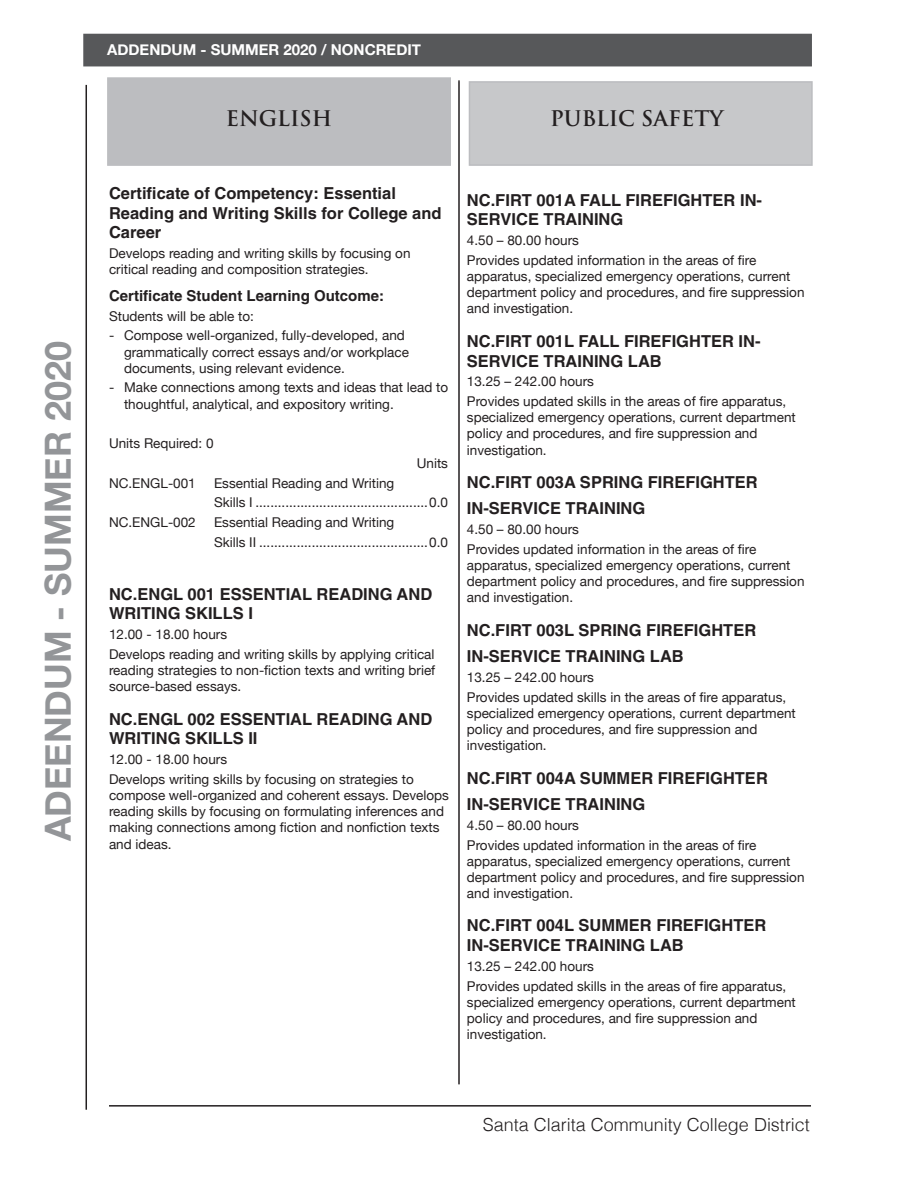
<style>
.page{position:relative;width:918px;height:1188px;background:#fff}
.page>*{position:absolute;margin:0;border:0;box-sizing:border-box;transform-origin:0 0}
.t1{font:700 36px "Helvetica Neue";color:#939598}
.t2{font:700 21px "Trajan Pro";color:#231f20}
.t3{font:300 18px "Helvetica";color:#231f20}
.t4{font:700 16.5px/19.8px "Helvetica";color:#231f20}
.t5{font:700 15px "Helvetica";color:#231f20}
.t6{font:700 15px "Helvetica Neue";color:#fff}
.t7{font:13.5px/16.2px "Helvetica Neue";color:#231f20}
</style>
<div class="page">
<hr style="left:86px;top:85px;width:1px;height:1025px;background:#231f20">
<div style="left:469px;top:81px;width:344px;height:85px;background:#c7c8ca"></div>
<hr style="left:109px;top:1105px;width:702px;height:2px;background:#231f20">
<hr style="left:459px;top:80px;width:1px;height:1004px;background:#231f20">
<div style="left:107px;top:77px;width:344px;height:89px;background:#bcbdc0;border:2px solid #bcbdc0"></div>
<div style="left:83px;top:34px;width:729px;height:32px;background:#57585a"></div>
<h1 class="t1" style="left:30px;top:841px;width:502px;rotate:-90deg">ADEENDUM - SUMMER 2020</h1>
<p class="t6" style="left:107px;top:38px;width:315px">ADDENDUM - SUMMER 2020 / NONCREDIT</p>
<h2 class="t2" style="left:226px;top:105px;width:108px">ENGLISH</h2>
<h2 class="t2" style="left:550px;top:105px;width:175px">PUBLIC SAFETY</h2>
<p class="t4" style="left:109px;top:183px;width:334px">Certificate of Competency: Essential<br>Reading and Writing Skills for College and<br>Career</p>
<p class="t7" style="left:109px;top:246px;width:303px">Develops reading and writing skills by focusing on critical reading and composition strategies.</p>
<p class="t5" style="left:109px;top:287px;width:277px">Certificate Student Learning Outcome:</p>
<p class="t7" style="left:109px;top:309px;width:147px">Students will be able to:</p>
<p class="t7" style="left:124px;top:328px;width:287px;text-indent:-15px">- Compose well-organized, fully-developed, and grammatically correct essays and/or workplace documents, using relevant evidence.</p>
<p class="t7" style="left:124px;top:380px;width:326px;text-indent:-15px">- Make connections among texts and ideas that lead to thoughtful, analytical, and expository writing.</p>
<p class="t7" style="left:109px;top:436px;width:106px">Units Required: 0</p>
<p class="t7" style="left:417px;top:456px;width:33px">Units</p>
<p class="t7" style="left:109px;top:475px;width:88px">NC.ENGL-001</p>
<p class="t7" style="left:214px;top:474px;width:235px;line-height:19.6px">Essential Reading and Writing<br>Skills I ..............................................0.0</p>
<p class="t7" style="left:109px;top:515px;width:88px">NC.ENGL-002</p>
<p class="t7" style="left:214px;top:513px;width:235px;line-height:19.6px">Essential Reading and Writing<br>Skills II .............................................0.0</p>
<p class="t4" style="left:109px;top:584px;width:325px">NC.ENGL 001 ESSENTIAL READING AND<br>WRITING SKILLS I</p>
<p class="t7" style="left:109px;top:625px;width:327px;line-height:19.6px">12.00 - 18.00 hours<br>Develops reading and writing skills by applying critical</p>
<p class="t7" style="left:109px;top:663px;width:328px">reading strategies to non-fiction texts and writing brief source-based essays.</p>
<p class="t4" style="left:109px;top:709px;width:325px">NC.ENGL 002 ESSENTIAL READING AND<br>WRITING SKILLS II</p>
<p class="t7" style="left:109px;top:750px;width:306px;line-height:19.6px">12.00 - 18.00 hours<br>Develops writing skills by focusing on strategies to</p>
<p class="t7" style="left:109px;top:788px;width:341px">compose well-organized and coherent essays. Develops reading skills by focusing on formulating inferences and making connections among fiction and nonfiction texts and ideas.</p>
<p class="t4" style="left:467px;top:190px;width:297px">NC.FIRT 001A FALL FIREFIGHTER IN-<br>SERVICE TRAINING</p>
<p class="t7" style="left:467px;top:231px;width:291px;line-height:19.6px">4.50 – 80.00 hours<br>Provides updated information in the areas of fire</p>
<p class="t7" style="left:467px;top:269px;width:339px">apparatus, specialized emergency operations, current department policy and procedures, and fire suppression and investigation.</p>
<p class="t4" style="left:467px;top:331px;width:295px">NC.FIRT 001L FALL FIREFIGHTER IN-<br>SERVICE TRAINING LAB</p>
<p class="t7" style="left:467px;top:372px;width:321px;line-height:19.6px">13.25 – 242.00 hours<br>Provides updated skills in the areas of fire apparatus,</p>
<p class="t7" style="left:467px;top:410px;width:330px">specialized emergency operations, current department policy and procedures, and fire suppression and investigation.</p>
<p class="t4" style="left:467px;top:469px;width:292px;line-height:26.5px">NC.FIRT 003A SPRING FIREFIGHTER<br>IN-SERVICE TRAINING</p>
<p class="t7" style="left:467px;top:520px;width:291px;line-height:19.6px">4.50 – 80.00 hours<br>Provides updated information in the areas of fire</p>
<p class="t7" style="left:467px;top:558px;width:339px">apparatus, specialized emergency operations, current department policy and procedures, and fire suppression and investigation.</p>
<p class="t4" style="left:467px;top:616px;width:291px;line-height:26.5px">NC.FIRT 003L SPRING FIREFIGHTER<br>IN-SERVICE TRAINING LAB</p>
<p class="t7" style="left:467px;top:668px;width:321px;line-height:19.6px">13.25 – 242.00 hours<br>Provides updated skills in the areas of fire apparatus,</p>
<p class="t7" style="left:467px;top:706px;width:330px">specialized emergency operations, current department policy and procedures, and fire suppression and investigation.</p>
<p class="t4" style="left:467px;top:764px;width:302px;line-height:26.5px">NC.FIRT 004A SUMMER FIREFIGHTER<br>IN-SERVICE TRAINING</p>
<p class="t7" style="left:467px;top:816px;width:291px;line-height:19.6px">4.50 – 80.00 hours<br>Provides updated information in the areas of fire</p>
<p class="t7" style="left:467px;top:854px;width:339px">apparatus, specialized emergency operations, current department policy and procedures, and fire suppression and investigation.</p>
<p class="t4" style="left:467px;top:916px;width:301px">NC.FIRT 004L SUMMER FIREFIGHTER<br>IN-SERVICE TRAINING LAB</p>
<p class="t7" style="left:467px;top:957px;width:321px;line-height:19.6px">13.25 – 242.00 hours<br>Provides updated skills in the areas of fire apparatus,</p>
<p class="t7" style="left:467px;top:995px;width:330px">specialized emergency operations, current department policy and procedures, and fire suppression and investigation.</p>
<h3 class="t3" style="left:483px;top:1109px;width:329px">Santa Clarita Community College District</h3>
</div>
